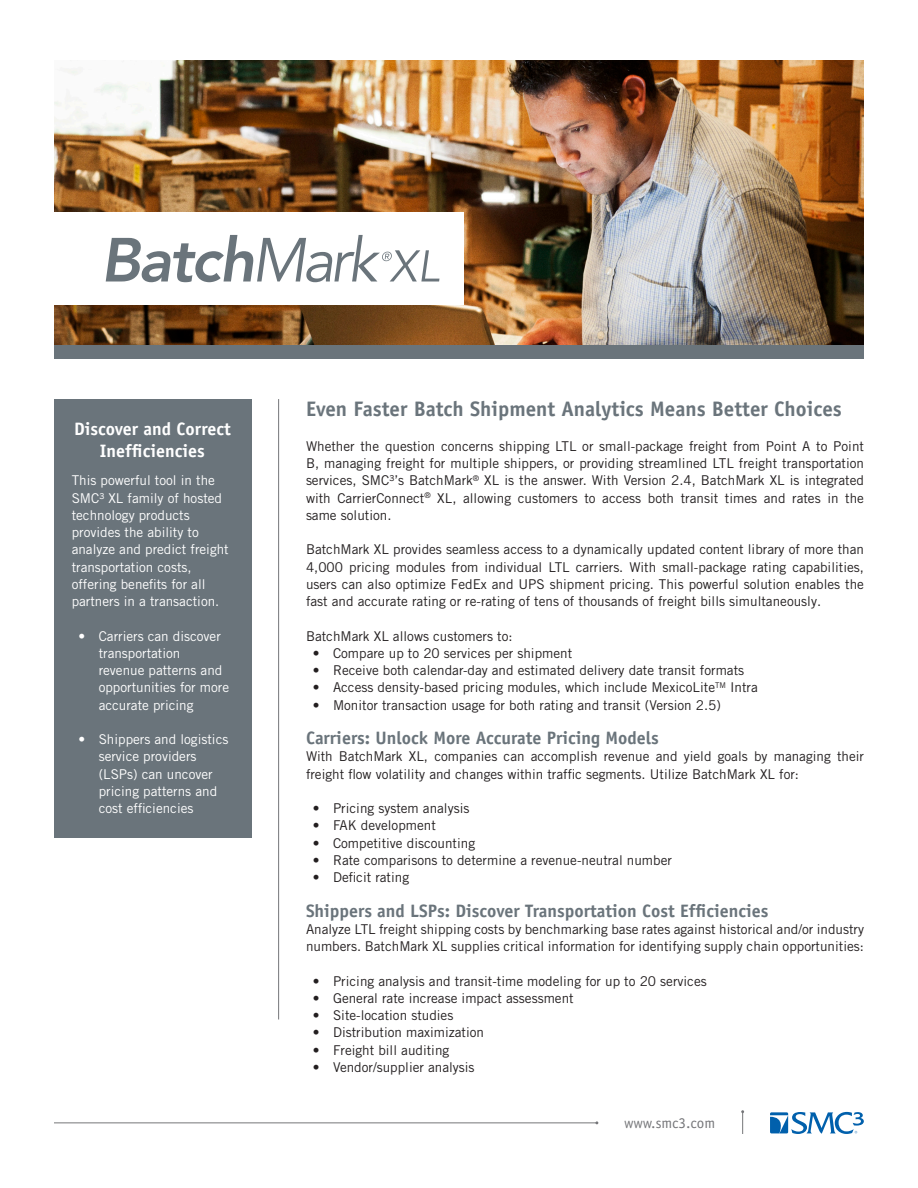
<style>
.page{position:relative;width:918px;height:1188px;background:#fff}
.page>*{position:absolute;margin:0;border:0;box-sizing:border-box;transform-origin:0 0}
.t1{font:700 21px "Officina Sans Std";color:#6a747b}
.t2{font:700 18px "Officina Sans Std";color:#6a747b}
.t3{font:700 18px/21.6px "Officina Sans Std";color:#fff;text-align:center}
.t4{font:15px "Officina Sans Std";color:#757679}
.t5{font:13.5px/17.2px "Trade Gothic LT Pro";color:#231f20;text-align:justify}
.t6{font:13.5px/17.2px "Trade Gothic LT Pro";color:#fff}
</style>
<div class="page">
<img style="left:54px;top:60px;width:810px;height:285px">
<div style="left:54px;top:345px;width:810px;height:14px;background:#6a747b"></div>
<svg style="left:770px;top:1112px;width:94px;height:22px"></svg>
<hr style="left:54px;top:1123px;width:543px;height:1px;background:#757679">
<svg style="left:741px;top:1110px;width:3px;height:24px"></svg>
<div style="left:54px;top:212px;width:409px;height:93px;background:#fff"></div>
<hr style="left:278px;top:399px;width:1px;height:620px;background:#757679">
<svg style="left:106px;top:235px;width:333px;height:47px"></svg>
<div style="left:54px;top:399px;width:197px;height:439px;background:#6a747b"></div>
<p class="t3" style="left:74px;top:418px;width:158px">Discover and Correct<br>Inefficiencies</p>
<p class="t6" style="left:72px;top:472px;width:159px">This powerful tool in the<br>SMC³ XL family of hosted technology products provides the ability to analyze and predict freight transportation costs, offering benefits for all partners in a transaction.</p>
<p class="t6" style="left:99px;top:627px;width:132px;text-indent:-20px">• Carriers can discover transportation revenue patterns and opportunities for more accurate pricing</p>
<p class="t6" style="left:99px;top:730px;width:131px;text-indent:-20px">• Shippers and logistics service providers (LSPs) can uncover pricing patterns and cost efficiencies</p>
<p class="t1" style="left:306px;top:396px;width:537px">Even Faster Batch Shipment Analytics Means Better Choices</p>
<p class="t5" style="left:306px;top:437px;width:560px">Whether the question concerns shipping LTL or small-package freight from Point A to Point B, managing freight for multiple shippers, or providing streamlined LTL freight transportation services, SMC³’s BatchMark<sup>®</sup> XL is the answer. With Version 2.4, BatchMark XL is integrated with CarrierConnect<sup>®</sup> XL, allowing customers to access both transit times and rates in the same solution.</p>
<p class="t5" style="left:306px;top:541px;width:560px">BatchMark XL provides seamless access to a dynamically updated content library of more than 4,000 pricing modules from individual LTL carriers. With small-package rating capabilities, users can also optimize FedEx and UPS shipment pricing. This powerful solution enables the fast and accurate rating or re-rating of tens of thousands of freight bills simultaneously.</p>
<p class="t5" style="left:306px;top:627px;width:208px">BatchMark XL allows customers to:</p>
<p class="t5" style="left:313px;top:644px;width:261px">• Compare up to 20 services per shipment</p>
<p class="t5" style="left:313px;top:661px;width:433px">• Receive both calendar-day and estimated delivery date transit formats</p>
<p class="t5" style="left:313px;top:679px;width:447px">• Access density-based pricing modules, which include MexicoLite<sup>TM</sup> Intra</p>
<p class="t5" style="left:313px;top:696px;width:410px">• Monitor transaction usage for both rating and transit (Version 2.5)</p>
<p class="t2" style="left:306px;top:727px;width:354px">Carriers: Unlock More Accurate Pricing Models</p>
<p class="t5" style="left:306px;top:748px;width:560px">With BatchMark XL, companies can accomplish revenue and yield goals by managing their freight flow volatility and changes within traffic segments. Utilize BatchMark XL for:</p>
<p class="t5" style="left:313px;top:799px;width:158px">• Pricing system analysis</p>
<p class="t5" style="left:313px;top:817px;width:125px">• FAK development</p>
<p class="t5" style="left:313px;top:834px;width:164px">• Competitive discounting</p>
<p class="t5" style="left:313px;top:851px;width:361px">• Rate comparisons to determine a revenue-neutral number</p>
<p class="t5" style="left:313px;top:868px;width:98px">• Deficit rating</p>
<p class="t2" style="left:306px;top:899px;width:464px">Shippers and LSPs: Discover Transportation Cost Efficiencies</p>
<p class="t5" style="left:306px;top:920px;width:560px">Analyze LTL freight shipping costs by benchmarking base rates against historical and/or industry numbers. BatchMark XL supplies critical information for identifying supply chain opportunities:</p>
<p class="t5" style="left:313px;top:972px;width:396px">• Pricing analysis and transit-time modeling for up to 20 services</p>
<p class="t5" style="left:313px;top:989px;width:262px">• General rate increase impact assessment</p>
<p class="t5" style="left:313px;top:1006px;width:142px">• Site-location studies</p>
<p class="t5" style="left:313px;top:1024px;width:173px">• Distribution maximization</p>
<p class="t5" style="left:313px;top:1041px;width:138px">• Freight bill auditing</p>
<p class="t5" style="left:313px;top:1058px;width:163px">• Vendor/supplier analysis</p>
<p class="t4" style="left:624px;top:1114px;width:93px">www.smc3.com</p>
</div>
